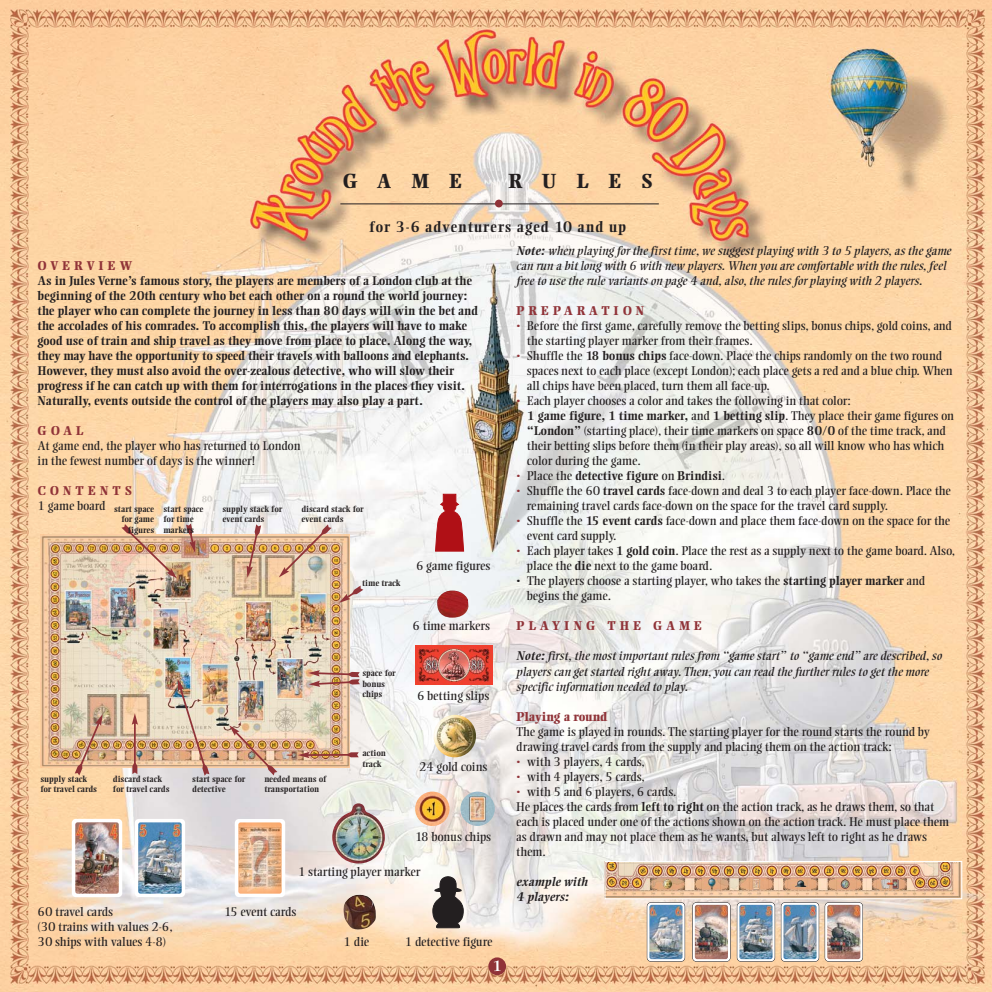
<style>
.page{position:relative;width:992px;height:992px;background:#fff}
.page>*{position:absolute;margin:0;border:0;box-sizing:border-box;transform-origin:0 0}
.t1{font:800 20px "Ellington";letter-spacing:1.005em;color:#231f20}
.t2{font:700 15px "Ellington";letter-spacing:.055em;color:#231f20}
.t3{font:700 15px "Ellington";color:#fff}
.t4{font:12.5px/15px "Ellington";color:#231f20}
.t5{font:700 12.5px/15px "Ellington";color:#231f20}
.t6{font:italic 12.5px/15px "Ellington";color:#231f20}
.t7{font:800 12.5px "Ellington";letter-spacing:.31em;color:#903338}
.t8{font:italic 700 12.5px/15px "Ellington";color:#231f20}
.t9{font:800 12.5px "Ellington";color:#903338}
.t10{font:12.5px "Ellington";letter-spacing:-.02em;color:#231f20}
.t11{font:700 8.75px/10.5px "Ellington";color:#231f20}
.s1{font-weight:700}
.s2{color:#903338}
.s3{font-weight:400;color:#903338}
.s4{font-weight:400}
</style>
<div class="page">
<img style="left:1px;top:0;width:990px;height:991px">
<img style="left:433px;top:714px;width:43px;height:43px;border-radius:50%">
<img style="left:415px;top:645px;width:77px;height:39px">
<hr style="left:340px;top:203px;width:318px;height:1px;background:#231f20">
<div style="left:495px;top:199px;width:7px;height:8px;background:#903338;border-radius:50%"></div>
<img style="left:460px;top:791px;width:34px;height:34px;border-radius:50%">
<img style="left:415px;top:791px;width:34px;height:34px;border-radius:50%">
<img style="left:437px;top:590px;width:31px;height:27px">
<div style="left:235px;top:818px;width:50px;height:78px;background:#fff;border-radius:4px"></div>
<img style="left:238px;top:822px;width:44px;height:71px;border-radius:2px">
<div style="left:72px;top:818px;width:50px;height:78px;background:#fff;border-radius:4px"></div>
<img style="left:75px;top:822px;width:44px;height:71px;border-radius:2px">
<img style="left:40px;top:534px;width:310px;height:233px">
<img style="left:121px;top:524px;width:56px;height:54px">
<svg style="left:247px;top:524px;width:14px;height:53px"></svg>
<svg style="left:186px;top:523px;width:9px;height:29px"></svg>
<img style="left:279px;top:524px;width:52px;height:53px">
<svg style="left:339px;top:585px;width:24px;height:17px"></svg>
<svg style="left:308px;top:670px;width:52px;height:16px"></svg>
<svg style="left:298px;top:751px;width:60px;height:7px"></svg>
<img style="left:229px;top:725px;width:48px;height:50px">
<img style="left:178px;top:679px;width:31px;height:96px">
<hr style="left:134px;top:722px;width:2px;height:42px;background:#903338">
<svg style="left:132px;top:762px;width:5px;height:11px"></svg>
<svg style="left:132px;top:713px;width:6px;height:11px"></svg>
<svg style="left:75px;top:714px;width:28px;height:61px;background:#cfaa8a"></svg>
<img style="left:343px;top:893px;width:34px;height:38px">
<img style="left:332px;top:803px;width:53px;height:60px">
<div style="left:488px;top:957px;width:18px;height:17px;background:#903338;border-radius:50%"></div>
<img style="left:606px;top:862px;width:354px;height:35px">
<div style="left:604px;top:860px;width:358px;height:39px;border:1px solid #fff"></div>
<svg style="left:692px;top:902px;width:38px;height:59px"></svg>
<div style="left:692px;top:902px;width:38px;height:59px;border:1px solid #231f20;border-radius:4px"></div>
<img style="left:694px;top:904px;width:33px;height:54px;border-radius:2px">
<svg style="left:824px;top:902px;width:38px;height:59px"></svg>
<div style="left:824px;top:902px;width:38px;height:59px;border:1px solid #231f20;border-radius:4px"></div>
<img style="left:827px;top:904px;width:33px;height:54px;border-radius:2px">
<svg style="left:736px;top:902px;width:39px;height:59px"></svg>
<div style="left:736px;top:902px;width:39px;height:59px;border:1px solid #231f20;border-radius:4px"></div>
<img style="left:739px;top:904px;width:33px;height:54px;border-radius:2px">
<svg style="left:780px;top:902px;width:39px;height:59px"></svg>
<div style="left:780px;top:902px;width:39px;height:59px;border:1px solid #231f20;border-radius:4px"></div>
<img style="left:783px;top:904px;width:33px;height:54px;border-radius:2px">
<svg style="left:646px;top:902px;width:39px;height:59px"></svg>
<div style="left:646px;top:902px;width:39px;height:59px;border:1px solid #231f20;border-radius:4px"></div>
<img style="left:649px;top:904px;width:33px;height:54px;border-radius:2px">
<div style="left:135px;top:818px;width:50px;height:78px;background:#fff;border-radius:4px"></div>
<img style="left:138px;top:822px;width:44px;height:71px;border-radius:2px">
<svg style="left:432px;top:876px;width:31px;height:51px;background:#5e5957"></svg>
<svg style="left:435px;top:494px;width:29px;height:57px"></svg>
<h1 class="t1" style="left:342px;top:173px;width:120px">GAME</h1>
<h1 class="t1" style="left:508px;top:173px;width:146px">RULES</h1>
<p class="t2" style="left:369px;top:221px;width:258px">for 3-6 adventurers aged 10 and up</p>
<p class="t7" style="left:38px;top:261px;width:96px">OVERVIEW</p>
<p class="t5" style="left:38px;top:274px;width:442px">As in Jules Verne’s famous story, the players are members of a London club at the beginning of the 20th century who bet each other on a round the world journey: the player who can complete the journey in less than 80 days will win the bet and the accolades of his comrades. To accomplish this, the players will have to make good use of train and ship travel as they move from place to place. Along the way, they may have the opportunity to speed their travels with balloons and elephants.<br>However, they must also avoid the over-zealous detective, who will slow their progress if he can catch up with them for interrogations in the places they visit.<br>Naturally, events outside the control of the players may also play a part.</p>
<p class="t7" style="left:38px;top:426px;width:47px">GOAL</p>
<p class="t4" style="left:38px;top:439px;width:264px">At game end, the player who has returned to London in the fewest number of days is the winner!</p>
<p class="t7" style="left:38px;top:486px;width:96px">CONTENTS</p>
<p class="t4" style="left:38px;top:499px;width:70px">1 game board</p>
<p class="t11" style="left:114px;top:504px;width:42px;text-align:right">start space for game figures</p>
<p class="t11" style="left:163px;top:504px;width:42px">start space for time markers</p>
<p class="t11" style="left:222px;top:504px;width:61px">supply stack for event cards</p>
<p class="t11" style="left:301px;top:504px;width:64px">discard stack for event cards</p>
<p class="t4" style="left:416px;top:559px;width:76px">6 game figures</p>
<p class="t11" style="left:362px;top:578px;width:40px">time track</p>
<p class="t4" style="left:412px;top:619px;width:79px">6 time markers</p>
<p class="t11" style="left:362px;top:668px;width:35px">space for bonus chips</p>
<p class="t4" style="left:417px;top:689px;width:74px">6 betting slips</p>
<p class="t11" style="left:362px;top:748px;width:25px">action track</p>
<p class="t4" style="left:419px;top:759px;width:70px">24 gold coins</p>
<p class="t11" style="left:40px;top:774px;width:58px">supply stack for travel cards</p>
<p class="t11" style="left:113px;top:774px;width:58px">discard stack for travel cards</p>
<p class="t11" style="left:192px;top:774px;width:55px">start space for detective</p>
<p class="t11" style="left:264px;top:774px;width:63px">needed means of transportation</p>
<p class="t4" style="left:415px;top:829px;width:77px">18 bonus chips</p>
<p class="t4" style="left:298px;top:865px;width:124px">1 starting player marker</p>
<p class="t4" style="left:38px;top:904px;width:136px">60 travel cards<br>(30 trains with values 2-6,<br>30 ships with values 4-8)</p>
<p class="t10" style="left:224px;top:906px;width:74px">15 event cards</p>
<p class="t4" style="left:343px;top:934px;width:27px">1 die</p>
<p class="t4" style="left:405px;top:934px;width:89px">1 detective figure</p>
<p class="t3" style="left:492px;top:960px;width:11px">1</p>
<p class="t6" style="left:516px;top:244px;width:436px"><span class="s1">Note:</span> when playing for the first time, we suggest playing with 3 to 5 players, as the game can run a bit long with 6 with new players. When you are comfortable with the rules, feel free to use the rule variants on page 4 and, also, the rules for playing with 2 players.</p>
<p class="t7" style="left:516px;top:306px;width:129px">PREPARATION</p>
<p class="t4" style="left:527px;top:319px;width:426px;text-indent:-11px"><span class="s2">•</span> Before the first game, carefully remove the betting slips, bonus chips, gold coins, and the starting player marker from their frames.</p>
<p class="t4" style="left:527px;top:349px;width:427px;text-indent:-11px"><span class="s2">•</span> Shuffle the <span class="s1">18 bonus chips</span> face-down. Place the chips randomly on the two round spaces next to each place (except London); each place gets a red and a blue chip. When all chips have been placed, turn them all face-up.</p>
<p class="t4" style="left:527px;top:394px;width:428px;text-indent:-11px"><span class="s2">•</span> Each player chooses a color and takes the following in that color:<br><span class="s1">1 game figure, 1 time marker,</span> and <span class="s1">1 betting slip</span>. They place their game figures on <span class="s1">“London”</span> (starting place), their time markers on space <span class="s1">80/0</span> of the time track, and their betting slips before them (in their play areas), so all will know who has which color during the game.</p>
<p class="t5" style="left:516px;top:469px;width:210px"><span class="s3">•</span> <span class="s4">Place the</span> detective figure <span class="s4">on</span> Brindisi<span class="s4">.</span></p>
<p class="t4" style="left:527px;top:484px;width:425px;text-indent:-11px"><span class="s2">•</span> Shuffle the 60 <span class="s1">travel cards</span> face-down and deal 3 to each player face-down. Place the remaining travel cards face-down on the space for the travel card supply.</p>
<p class="t4" style="left:527px;top:514px;width:425px;text-indent:-11px"><span class="s2">•</span> Shuffle the <span class="s1">15 event cards</span> face-down and place them face-down on the space for the event card supply.</p>
<p class="t4" style="left:527px;top:544px;width:429px;text-indent:-11px"><span class="s2">•</span> Each player takes <span class="s1">1 gold coin</span>. Place the rest as a supply next to the game board. Also, place the <span class="s1">die</span> next to the game board.</p>
<p class="t4" style="left:527px;top:574px;width:400px;text-indent:-11px">• The players choose a starting player, who takes the <span class="s1">starting player marker</span> and begins the game.</p>
<p class="t7" style="left:516px;top:621px;width:187px">PLAYING THE GAME</p>
<p class="t6" style="left:516px;top:649px;width:427px"><span class="s1">Note:</span> first, the most important rules from “game start” to “game end” are described, so players can get started right away. Then, you can read the further rules to get the more specific information needed to play.</p>
<p class="t9" style="left:516px;top:711px;width:93px">Playing a round</p>
<p class="t4" style="left:516px;top:724px;width:415px">The game is played in rounds. The starting player for the round starts the round by drawing travel cards from the supply and placing them on the action track:</p>
<p class="t4" style="left:516px;top:754px;width:130px"><span class="s2">•</span> with 3 players, 4 cards,</p>
<p class="t4" style="left:516px;top:769px;width:130px"><span class="s2">•</span> with 4 players, 5 cards,</p>
<p class="t4" style="left:516px;top:784px;width:434px"><span class="s2">•</span> with 5 and 6 players, 6 cards.<br>He places the cards from <span class="s1">left to right</span> on the action track, as he draws them, so that each is placed under one of the actions shown on the action track. He must place them as drawn and may not place them as he wants, but always left to right as he draws them.</p>
<p class="t8" style="left:516px;top:874px;width:73px">example with<br>4 players:</p>
</div>
